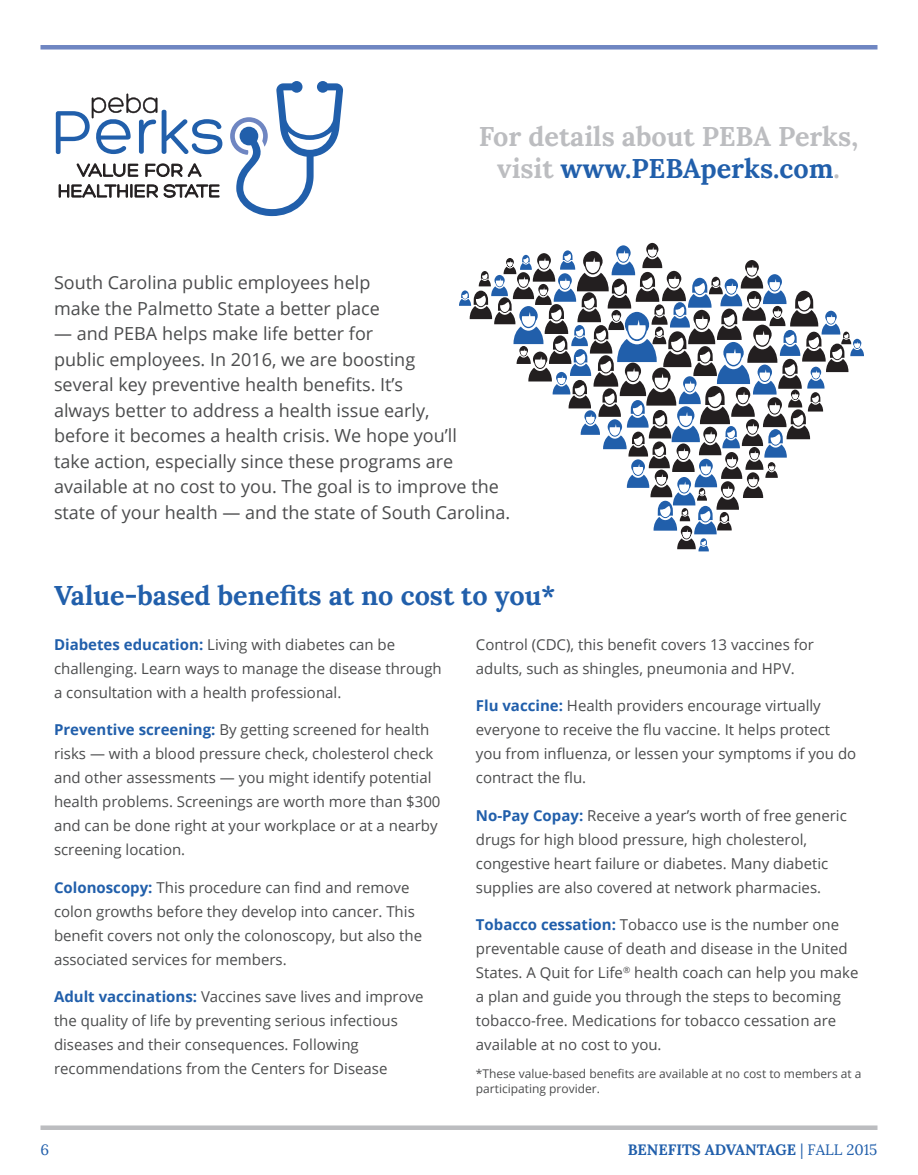
<style>
.page{position:relative;width:918px;height:1175px;background:#fff}
.page>*{position:absolute;margin:0;border:0;box-sizing:border-box;transform-origin:0 0}
.t1{font:700 27px/32.4px "Lora";color:#bcbdc0;text-align:center}
.t2{font:700 27px "Lora";color:#215fab}
.t3{font:18px/25.5px "Open Sans";color:#4b4c4d}
.t4{font:15px/24px "Open Sans";color:#4b4c4d}
.t5{font:700 15px "Lora";color:#215fab}
.t6{font:15px "Lora";color:#215fab}
.t7{font:12px/14.4px "Open Sans";color:#4b4c4d}
.s1{color:#215fab}
.s2{font-weight:700;color:#215fab}
.s3{font-weight:400}
</style>
<div class="page">
<div style="left:40px;top:1125px;width:838px;height:5px;background:#bcbdc0"></div>
<div style="left:40px;top:45px;width:838px;height:5px;background:#6f86c2"></div>
<svg style="left:230px;top:81px;width:113px;height:135px"></svg>
<svg style="left:56px;top:94px;width:166px;height:61px"></svg>
<svg style="left:77px;top:163px;width:61px;height:14px"></svg>
<svg style="left:145px;top:163px;width:57px;height:14px"></svg>
<svg style="left:59px;top:184px;width:99px;height:14px"></svg>
<svg style="left:164px;top:184px;width:56px;height:14px"></svg>
<svg style="left:459px;top:243px;width:405px;height:308px"></svg>
<h1 class="t1" style="left:479px;top:120px;width:381px">For details about PEBA Perks, visit <span class="s1">www.PEBAperks.com</span>.</h1>
<p class="t3" style="left:54px;top:269px;width:327px">South Carolina public employees help make the Palmetto State a better place</p>
<p class="t3" style="left:54px;top:320px;width:458px">— and PEBA helps make life better for<br>public employees. In 2016, we are boosting<br>several key preventive health benefits. It’s<br>always better to address a health issue early,<br>before it becomes a health crisis. We hope you’ll<br>take action, especially since these programs are available at no cost to you. The goal is to improve the state of your health — and the state of South Carolina.</p>
<h1 class="t2" style="left:54px;top:578px;width:503px">Value-based benefits at no cost to you*</h1>
<p class="t4" style="left:54px;top:632px;width:389px"><span class="s2">Diabetes education:</span> Living with diabetes can be challenging. Learn ways to manage the disease through a consultation with a health professional.</p>
<p class="t4" style="left:54px;top:717px;width:388px"><span class="s2">Preventive screening:</span> By getting screened for health risks — with a blood pressure check, cholesterol check and other assessments — you might identify potential health problems. Screenings are worth more than $300 and can be done right at your workplace or at a nearby screening location.</p>
<p class="t4" style="left:54px;top:875px;width:370px"><span class="s2">Colonoscopy:</span> This procedure can find and remove colon growths before they develop into cancer. This benefit covers not only the colonoscopy, but also the associated services for members.</p>
<p class="t4" style="left:54px;top:984px;width:371px"><span class="s2">Adult vaccinations:</span> Vaccines save lives and improve the quality of life by preventing serious infectious diseases and their consequences. Following recommendations from the Centers for Disease</p>
<p class="t4" style="left:476px;top:632px;width:340px">Control (CDC), this benefit covers 13 vaccines for adults, such as shingles, pneumonia and HPV.</p>
<p class="t4" style="left:476px;top:693px;width:382px"><span class="s2">Flu vaccine:</span> Health providers encourage virtually everyone to receive the flu vaccine. It helps protect you from influenza, or lessen your symptoms if you do contract the flu.</p>
<p class="t4" style="left:476px;top:803px;width:373px"><span class="s2">No-Pay Copay:</span> Receive a year’s worth of free generic drugs for high blood pressure, high cholesterol, congestive heart failure or diabetes. Many diabetic supplies are also covered at network pharmacies.</p>
<p class="t4" style="left:476px;top:912px;width:384px"><span class="s2">Tobacco cessation:</span> Tobacco use is the number one preventable cause of death and disease in the United States. A Quit for Life<sup>®</sup> health coach can help you make a plan and guide you through the steps to becoming tobacco-free. Medications for tobacco cessation are available at no cost to you.</p>
<p class="t7" style="left:476px;top:1066px;width:387px">*These value-based benefits are available at no cost to members at a participating provider.</p>
<p class="t6" style="left:40px;top:1140px;width:10px">6</p>
<p class="t5" style="left:628px;top:1139px;width:251px">BENEFITS ADVANTAGE <span class="s3">| FALL 2015</span></p>
</div>
